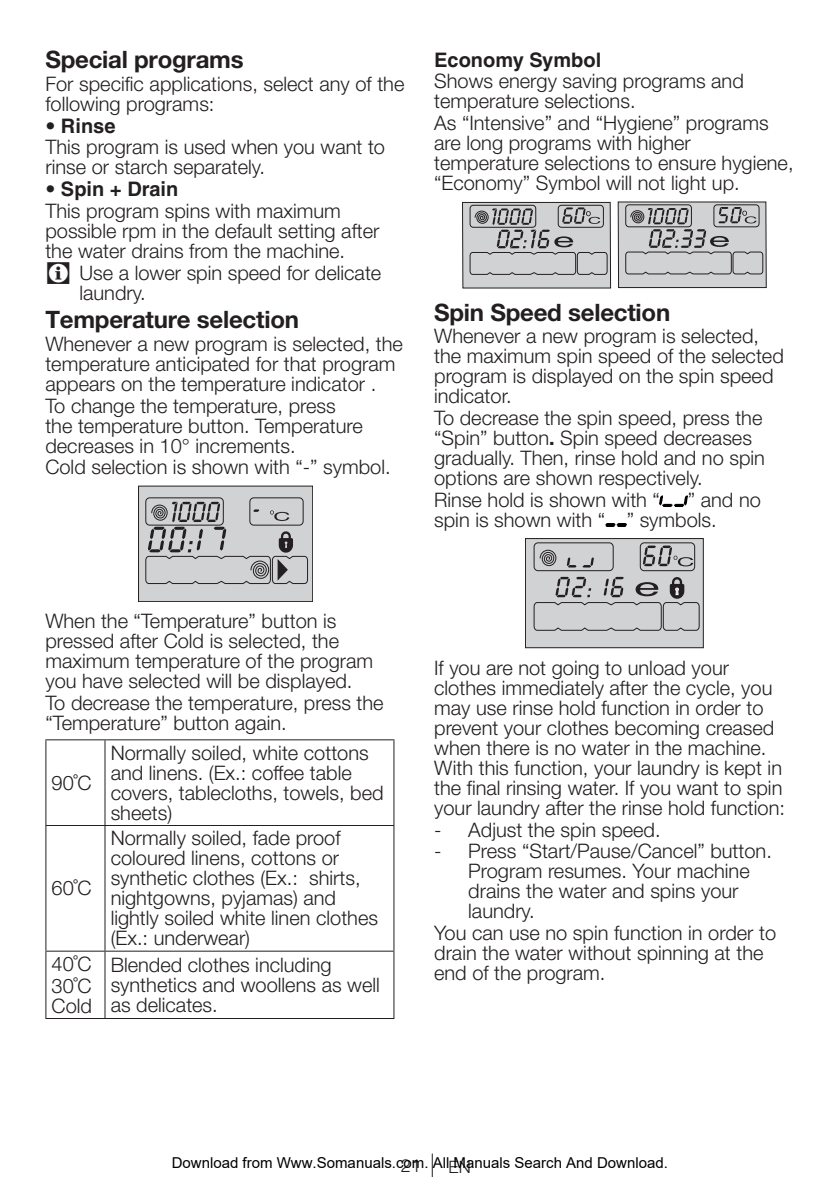
<style>
.page{position:relative;width:840px;height:1191px;background:#fff}
.page>*{position:absolute;margin:0;border:0;box-sizing:border-box;transform-origin:0 0}
.Konu_Baslik{font:700 24px "Helvetica Neue LT Pro";letter-spacing:-.01em;color:#231f20}
.Normal_Yazi{font:300 20px/20px "Helvetica Neue LT Pro";color:#231f20}
.Girintili_Yazi{font:300 20px/20px "Helvetica Neue LT Pro";color:#231f20}
.Normal_Yazi_Bold__10{font:700 20px "Helvetica Cyr";color:#231f20}
.t1{font:300 18px "Helvetica Neue LT Pro";color:#231f20}
.t2{font:300 17.2px "Helvetica Neue LT Pro";color:#231f20}
.t3{font:15px "Arial";color:#000}
.s1{font-family:"ZIWARNUN";font-weight:400;font-size:32px}
.s2{font-weight:700}
</style>
<div class="page">
<svg style="left:431px;top:1153px;width:1px;height:24px"></svg>
<div style="left:138px;top:486px;width:174px;height:115px;background:#d1d2d4"></div>
<div style="left:138px;top:486px;width:175px;height:116px;border:1px solid #231f20"></div>
<svg style="left:145px;top:497px;width:163px;height:87px"></svg>
<hr style="left:45px;top:740px;width:1px;height:85px;background:#231f20">
<hr style="left:45px;top:739px;width:60px;height:1px;background:#231f20">
<hr style="left:104px;top:740px;width:1px;height:85px;background:#231f20">
<hr style="left:393px;top:740px;width:1px;height:85px;background:#231f20">
<hr style="left:105px;top:739px;width:289px;height:1px;background:#231f20">
<hr style="left:45px;top:826px;width:1px;height:124px;background:#231f20">
<hr style="left:45px;top:825px;width:60px;height:1px;background:#231f20">
<hr style="left:104px;top:826px;width:1px;height:124px;background:#231f20">
<hr style="left:393px;top:826px;width:1px;height:124px;background:#231f20">
<hr style="left:105px;top:825px;width:289px;height:1px;background:#231f20">
<hr style="left:45px;top:951px;width:1px;height:67px;background:#231f20">
<hr style="left:45px;top:950px;width:60px;height:1px;background:#231f20">
<hr style="left:45px;top:1018px;width:60px;height:1px;background:#231f20">
<hr style="left:104px;top:951px;width:1px;height:67px;background:#231f20">
<hr style="left:393px;top:951px;width:1px;height:67px;background:#231f20">
<hr style="left:105px;top:950px;width:289px;height:1px;background:#231f20">
<hr style="left:105px;top:1018px;width:289px;height:1px;background:#231f20">
<div style="left:462px;top:202px;width:148px;height:86px;background:#d1d2d4"></div>
<div style="left:462px;top:202px;width:148px;height:86px;border:1px solid #231f20"></div>
<svg style="left:469px;top:204px;width:138px;height:71px"></svg>
<div style="left:618px;top:202px;width:147px;height:85px;background:#d1d2d4"></div>
<div style="left:617px;top:202px;width:149px;height:86px;border:1px solid #231f20"></div>
<svg style="left:625px;top:204px;width:138px;height:71px"></svg>
<img style="left:659px;top:496px;width:28px;height:11px">
<img style="left:605px;top:524px;width:21px;height:3px">
<div style="left:525px;top:538px;width:178px;height:109px;background:#d1d2d4"></div>
<div style="left:525px;top:538px;width:178px;height:110px;border:1px solid #231f20"></div>
<svg style="left:533px;top:542px;width:166px;height:89px"></svg>
<p class="Konu_Baslik" style="left:45px;top:45px;width:200px">Special programs</p>
<p class="Normal_Yazi" style="left:45px;top:73px;width:360px">For specific applications, select any of the following programs:</p>
<p class="Normal_Yazi_Bold__10" style="left:45px;top:114px;width:72px">• Rinse</p>
<p class="Normal_Yazi" style="left:45px;top:137px;width:341px">This program is used when you want to rinse or starch separately.</p>
<p class="Normal_Yazi_Bold__10" style="left:45px;top:178px;width:134px">• Spin + Drain</p>
<p class="Normal_Yazi" style="left:45px;top:200px;width:335px">This program spins with maximum possible rpm in the default setting after the water drains from the machine.</p>
<p class="Girintili_Yazi" style="left:79px;top:262px;width:303px;text-indent:-34px"><span class="s1">C</span> Use a lower spin speed for delicate laundry.</p>
<p class="Konu_Baslik" style="left:45px;top:305px;width:255px">Temperature selection</p>
<p class="Normal_Yazi" style="left:45px;top:333px;width:359px">Whenever a new program is selected, the temperature anticipated for that program appears on the temperature indicator .</p>
<p class="Normal_Yazi" style="left:45px;top:395px;width:319px">To change the temperature, press the temperature button. Temperature decreases in 10° increments.</p>
<p class="Normal_Yazi" style="left:45px;top:457px;width:346px">Cold selection is shown with “-” symbol.</p>
<p class="Normal_Yazi_Bold__10" style="left:434px;top:48px;width:168px">Economy Symbol</p>
<p class="Normal_Yazi" style="left:434px;top:71px;width:311px">Shows energy saving programs and temperature selections.</p>
<p class="Normal_Yazi" style="left:434px;top:113px;width:360px">As “Intensive” and “Hygiene” programs are long programs with higher temperature selections to ensure hygiene, “Economy” Symbol will not light up.</p>
<p class="Konu_Baslik" style="left:434px;top:297px;width:237px">Spin Speed selection</p>
<p class="Normal_Yazi" style="left:434px;top:326px;width:351px">Whenever a new program is selected, the maximum spin speed of the selected program is displayed on the spin speed indicator.</p>
<p class="Normal_Yazi" style="left:434px;top:407px;width:332px">To decrease the spin speed, press the “Spin” button<span class="s2">.</span> Spin speed decreases gradually. Then, rinse hold and no spin options are shown respectively.</p>
<p class="Normal_Yazi" style="left:434px;top:489px;width:227px">Rinse hold is shown with “</p>
<p class="Normal_Yazi" style="left:434px;top:489px;width:328px;text-indent:253px">” and no spin is shown with “ ” symbols.</p>
<p class="Normal_Yazi" style="left:45px;top:610px;width:329px">When the “Temperature” button is pressed after Cold is selected, the maximum temperature of the program you have selected will be displayed.</p>
<p class="Normal_Yazi" style="left:45px;top:692px;width:339px">To decrease the temperature, press the “Temperature” button again.</p>
<p class="Normal_Yazi" style="left:52px;top:772px;width:42px">90˚C</p>
<p class="Normal_Yazi" style="left:52px;top:878px;width:42px">60˚C</p>
<p class="Normal_Yazi" style="left:52px;top:953px;width:42px">40˚C</p>
<p class="Normal_Yazi" style="left:52px;top:975px;width:42px">30˚C<br>Cold</p>
<p class="Normal_Yazi" style="left:111px;top:742px;width:274px">Normally soiled, white cottons and linens. (Ex.: coffee table covers, tablecloths, towels, bed sheets)</p>
<p class="Normal_Yazi" style="left:111px;top:828px;width:269px">Normally soiled, fade proof coloured linens, cottons or synthetic clothes (Ex.: shirts, nightgowns, pyjamas) and lightly soiled white linen clothes (Ex.: underwear)</p>
<p class="Normal_Yazi" style="left:111px;top:954px;width:270px">Blended clothes including synthetics and woollens as well as delicates.</p>
<p class="Normal_Yazi" style="left:434px;top:657px;width:352px">If you are not going to unload your clothes immediately after the cycle, you may use rinse hold function in order to prevent your clothes becoming creased when there is no water in the machine.<br>With this function, your laundry is kept in the final rinsing water. If you want to spin your laundry after the rinse hold function:</p>
<p class="Girintili_Yazi" style="left:434px;top:819px;width:228px">- Adjust the spin speed.</p>
<p class="Girintili_Yazi" style="left:468px;top:841px;width:305px;text-indent:-34px">- Press “Start/Pause/Cancel” button.<br>Program resumes. Your machine drains the water and spins your laundry.</p>
<p class="Normal_Yazi" style="left:434px;top:922px;width:343px">You can use no spin function in order to drain the water without spinning at the end of the program.</p>
<p class="t3" style="left:172px;top:1154px;width:497px">Download from Www.Somanuals.com. All Manuals Search And Download.</p>
<p class="t1" style="left:401px;top:1154px;width:22px">21</p>
<p class="t2" style="left:448px;top:1156px;width:24px">EN</p>
</div>
